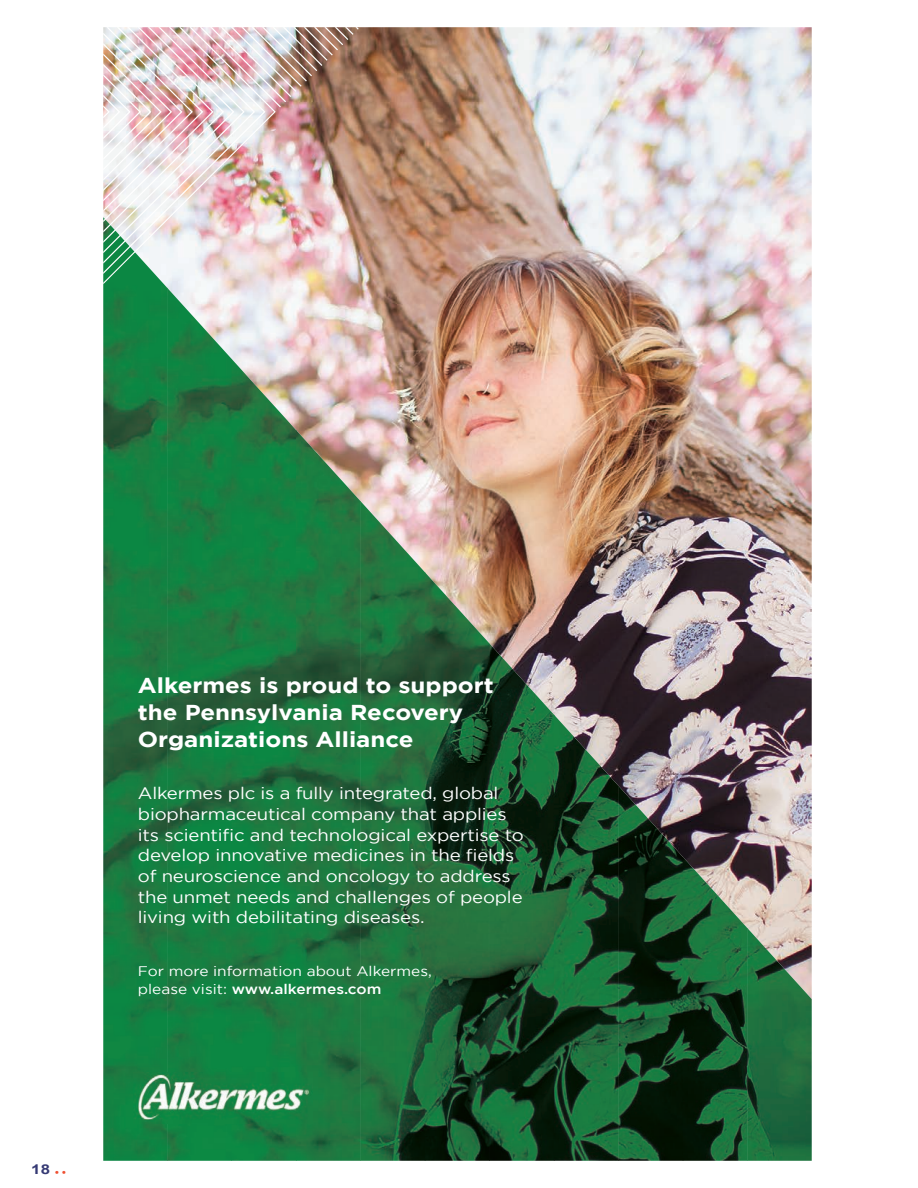
<style>
.page{position:relative;width:918px;height:1188px;background:#fff}
.page>*{position:absolute;margin:0;border:0;box-sizing:border-box;transform-origin:0 0}
.t1{font:700 21.6px/27.2px "Gotham";color:#fff;scale:1.12 1}
.t2{font:16.65px/20.7px "Gotham";letter-spacing:-.01em;color:#fff;scale:1.12 1}
.t3{font:13.95px/18px "Gotham";color:#fff;scale:1.12 1}
.t4{font:700 13.5px "Arial";color:#363a74;scale:1.25 1}
.s1{font-weight:500}
</style>
<div class="page">
<img style="left:168px;top:27px;width:644px;height:901px">
<img style="left:103px;top:284px;width:65px;height:877px">
<img style="left:167px;top:288px;width:65px;height:873px">
<img style="left:232px;top:359px;width:64px;height:802px">
<img style="left:296px;top:430px;width:65px;height:731px">
<img style="left:360px;top:501px;width:65px;height:660px">
<img style="left:425px;top:572px;width:65px;height:589px">
<img style="left:489px;top:643px;width:65px;height:518px">
<img style="left:554px;top:715px;width:65px;height:446px">
<img style="left:618px;top:786px;width:65px;height:375px">
<img style="left:683px;top:857px;width:65px;height:304px">
<img style="left:747px;top:928px;width:65px;height:233px">
<img style="left:134px;top:1073px;width:179px;height:51px">
<img style="left:103px;top:27px;width:257px;height:257px">
<p class="t4" style="left:31px;top:1160px;width:29px">18 <sub>•</sub> <sub>•</sub></p>
<p class="t1" style="left:138px;top:671px;width:319px">Alkermes is proud to support the Pennsylvania Recovery<br>Organizations Alliance</p>
<p class="t2" style="left:138px;top:783px;width:346px">Alkermes plc is a fully integrated, global biopharmaceutical company that applies its scientific and technological expertise to develop innovative medicines in the fields of neuroscience and oncology to address the unmet needs and challenges of people living with debilitating diseases.</p>
<p class="t3" style="left:138px;top:962px;width:264px">For more information about Alkermes, please visit: <span class="s1">www.alkermes.com</span></p>
</div>
